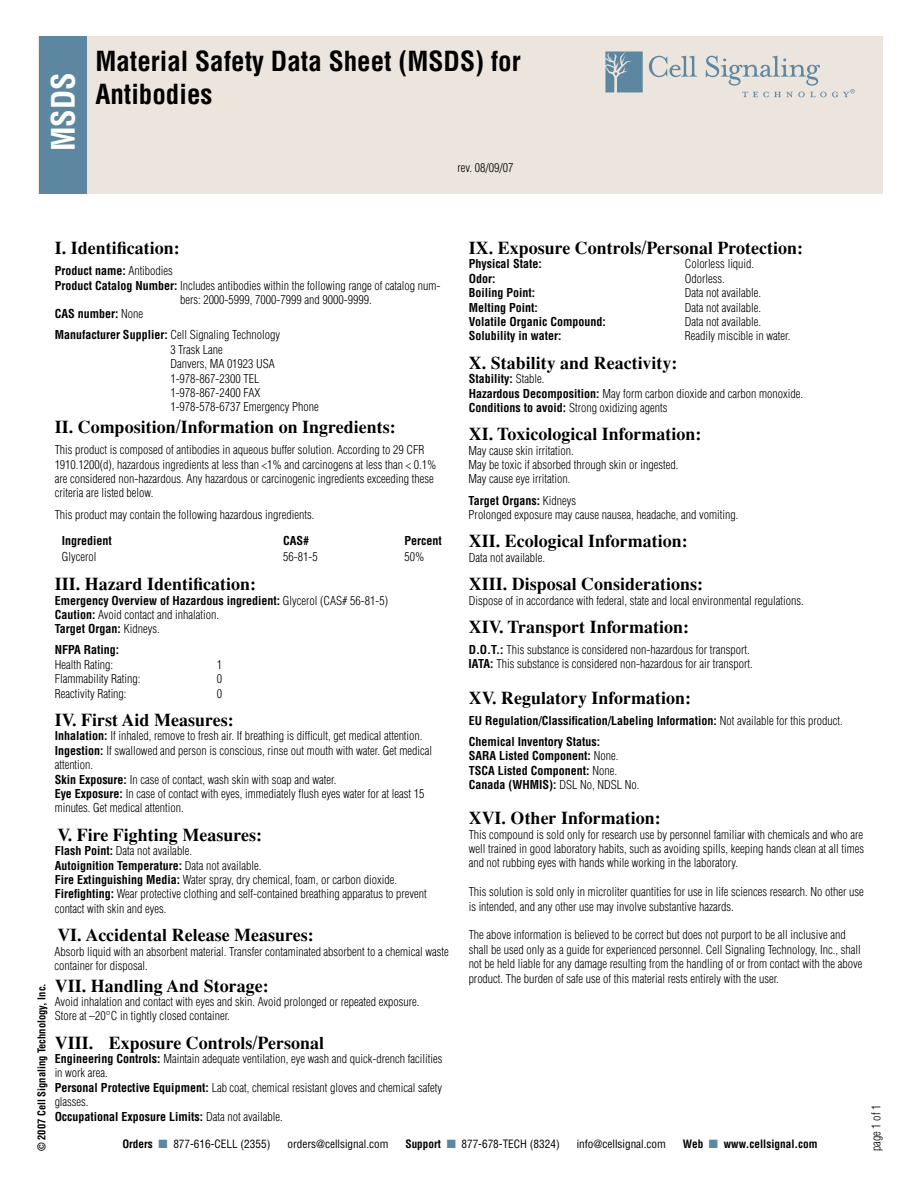
<style>
.page{position:relative;width:918px;height:1188px;background:#fff}
.page>*{position:absolute;margin:0;border:0;box-sizing:border-box;transform-origin:0 0}
.t1{font:700 condensed 31.5px "Helvetica";color:#fff}
.t2{font:700 condensed 27px/32.4px "Helvetica";color:#000}
.t3{font:700 18px "Times";color:#000}
.t4{font:300 condensed 12px/14.4px "Helvetica";color:#000}
.t5{font:700 condensed 12px/14.4px "Helvetica";color:#000}
.t6{font:condensed 11.25px "Helvetica";color:#000}
.t7{font:700 condensed 11.25px "Helvetica";color:#000}
.t8{font:700 condensed 10.5px "Helvetica";color:#000}
.s1{font-weight:700}
.s2{font-weight:300}
</style>
<div class="page">
<div style="left:38px;top:36px;width:845px;height:157px;background:#ebe5dd"></div>
<div style="left:39px;top:36px;width:48px;height:157px;background:#5d87a1"></div>
<svg style="left:605px;top:51px;width:38px;height:41px;background:#7496aa"></svg>
<svg style="left:649px;top:56px;width:48px;height:21px"></svg>
<svg style="left:706px;top:56px;width:149px;height:41px"></svg>
<h1 class="t1" style="left:44px;top:151px;width:80px;rotate:-90deg">MSDS</h1>
<h2 class="t2" style="left:95px;top:45px;width:427px">Material Safety Data Sheet (MSDS) for<br>Antibodies</h2>
<p class="t4" style="left:458px;top:160px;width:57px">rev. 08/09/07</p>
<h3 class="t3" style="left:469px;top:237px;width:336px">IX. Exposure Controls/Personal Protection:</h3>
<p class="t5" style="left:469px;top:257px;width:75px">Physical State:</p>
<p class="t4" style="left:685px;top:257px;width:71px">Colorless liquid.</p>
<p class="t5" style="left:469px;top:271px;width:28px">Odor:</p>
<p class="t4" style="left:685px;top:271px;width:41px">Odorless.</p>
<p class="t5" style="left:469px;top:286px;width:68px">Boiling Point:</p>
<p class="t4" style="left:685px;top:286px;width:78px">Data not available.</p>
<p class="t5" style="left:469px;top:300px;width:71px">Melting Point:</p>
<p class="t4" style="left:685px;top:300px;width:78px">Data not available.</p>
<p class="t5" style="left:469px;top:314px;width:139px">Volatile Organic Compound:</p>
<p class="t4" style="left:685px;top:314px;width:78px">Data not available.</p>
<p class="t5" style="left:469px;top:329px;width:94px">Solubility in water:</p>
<p class="t4" style="left:685px;top:329px;width:107px">Readily miscible in water.</p>
<h3 class="t3" style="left:469px;top:351px;width:210px">X. Stability and Reactivity:</h3>
<p class="t4" style="left:469px;top:371px;width:336px"><span class="s1">Stability:</span> Stable.<br><span class="s1">Hazardous Decomposition:</span> May form carbon dioxide and carbon monoxide.<br><span class="s1">Conditions to avoid:</span> Strong oxidizing agents</p>
<h3 class="t3" style="left:469px;top:423px;width:234px">XI. Toxicological Information:</h3>
<p class="t4" style="left:469px;top:443px;width:211px">May cause skin irritation.<br>May be toxic if absorbed through skin or ingested.<br>May cause eye irritation.</p>
<p class="t4" style="left:469px;top:493px;width:271px"><span class="s1">Target Organs:</span> Kidneys<br>Prolonged exposure may cause nausea, headache, and vomiting.</p>
<h3 class="t3" style="left:469px;top:530px;width:221px">XII. Ecological Information:</h3>
<p class="t4" style="left:469px;top:550px;width:78px">Data not available.</p>
<h3 class="t3" style="left:469px;top:573px;width:236px">XIII. Disposal Considerations:</h3>
<p class="t4" style="left:469px;top:593px;width:337px">Dispose of in accordance with federal, state and local environmental regulations.</p>
<h3 class="t3" style="left:469px;top:615px;width:222px">XIV. Transport Information:</h3>
<p class="t4" style="left:469px;top:642px;width:286px"><span class="s1">D.O.T.:</span> This substance is considered non-hazardous for transport.<br><span class="s1">IATA:</span> This substance is considered non-hazardous for air transport.</p>
<h3 class="t3" style="left:469px;top:686px;width:224px">XV. Regulatory Information:</h3>
<p class="t5" style="left:469px;top:710px;width:376px;line-height:21.1px">EU Regulation/Classification/Labeling Information: <span class="s2">Not available for this product.<br></span>Chemical Inventory Status:</p>
<p class="t5" style="left:469px;top:749px;width:172px">SARA Listed Component: <span class="s2">None.<br></span>TSCA Listed Component: <span class="s2">None.<br></span>Canada (WHMIS): <span class="s2">DSL No, NDSL No.</span></p>
<h3 class="t3" style="left:469px;top:807px;width:194px">XVI. Other Information:</h3>
<p class="t4" style="left:469px;top:827px;width:397px;text-align:justify">This compound is sold only for research use by personnel familiar with chemicals and who are well trained in good laboratory habits, such as avoiding spills, keeping hands clean at all times and not rubbing eyes with hands while working in the laboratory.</p>
<p class="t4" style="left:469px;top:884px;width:397px">This solution is sold only in microliter quantities for use in life sciences research. No other use is intended, and any other use may involve substantive hazards.</p>
<p class="t4" style="left:469px;top:928px;width:395px">The above information is believed to be correct but does not purport to be all inclusive and shall be used only as a guide for experienced personnel. Cell Signaling Technology, Inc., shall not be held liable for any damage resulting from the handling of or from contact with the above product. The burden of safe use of this material rests entirely with the user.</p>
<h3 class="t3" style="left:55px;top:237px;width:127px">I. Identification:</h3>
<p class="t5" style="left:55px;top:263px;width:120px">Product name: <span class="s2">Antibodies</span></p>
<p class="t4" style="left:55px;top:278px;width:387px"><span class="s1">Product Catalog Number:</span> Includes antibodies within the following range of catalog num-</p>
<p class="t4" style="left:180px;top:292px;width:193px">bers: 2000-5999, 7000-7999 and 9000-9999.</p>
<p class="t5" style="left:55px;top:307px;width:90px">CAS number: <span class="s2">None</span></p>
<p class="t4" style="left:170px;top:328px;width:150px;text-indent:-116px"><span class="s1">Manufacturer Supplier:</span> Cell Signaling Technology<br>3 Trask Lane<br>Danvers, MA 01923 USA<br>1-978-867-2300 TEL<br>1-978-867-2400 FAX<br>1-978-578-6737 Emergency Phone</p>
<h3 class="t3" style="left:55px;top:416px;width:343px">II. Composition/Information on Ingredients:</h3>
<p class="t4" style="left:55px;top:443px;width:383px">This product is composed of antibodies in aqueous buffer solution. According to 29 CFR 1910.1200(d), hazardous ingredients at less than &lt;1% and carcinogens at less than &lt; 0.1% are considered non-hazardous. Any hazardous or carcinogenic ingredients exceeding these criteria are listed below.</p>
<p class="t4" style="left:55px;top:507px;width:261px">This product may contain the following hazardous ingredients.</p>
<p class="t5" style="left:62px;top:534px;width:52px">Ingredient</p>
<p class="t5" style="left:283px;top:534px;width:28px">CAS#</p>
<p class="t5" style="left:404px;top:534px;width:39px">Percent</p>
<p class="t4" style="left:62px;top:549px;width:36px">Glycerol</p>
<p class="t4" style="left:283px;top:549px;width:36px">56-81-5</p>
<p class="t4" style="left:404px;top:549px;width:21px">50%</p>
<h3 class="t3" style="left:55px;top:573px;width:203px">III. Hazard Identification:</h3>
<p class="t5" style="left:55px;top:593px;width:335px">Emergency Overview of Hazardous ingredient: <span class="s2">Glycerol (CAS# 56-81-5)<br></span>Caution: <span class="s2">Avoid contact and inhalation.<br></span>Target Organ: <span class="s2">Kidneys.</span></p>
<p class="t5" style="left:55px;top:643px;width:66px">NFPA Rating:</p>
<p class="t4" style="left:55px;top:657px;width:60px">Health Rating:</p>
<p class="t4" style="left:217px;top:657px;width:7px">1</p>
<p class="t4" style="left:55px;top:672px;width:87px">Flammability Rating:</p>
<p class="t4" style="left:217px;top:672px;width:7px">0</p>
<p class="t4" style="left:55px;top:686px;width:73px">Reactivity Rating:</p>
<p class="t4" style="left:217px;top:686px;width:7px">0</p>
<h3 class="t3" style="left:55px;top:709px;width:181px">IV. First Aid Measures:</h3>
<p class="t4" style="left:55px;top:729px;width:379px"><span class="s1">Inhalation:</span> If inhaled, remove to fresh air. If breathing is difficult, get medical attention.<br><span class="s1">Ingestion:</span> If swallowed and person is conscious, rinse out mouth with water. Get medical attention.<br><span class="s1">Skin Exposure:</span> In case of contact, wash skin with soap and water.<br><span class="s1">Eye Exposure:</span> In case of contact with eyes, immediately flush eyes water for at least 15 minutes. Get medical attention.</p>
<h3 class="t3" style="left:57px;top:823px;width:206px">V. Fire Fighting Measures:</h3>
<p class="t4" style="left:55px;top:844px;width:374px"><span class="s1">Flash Point:</span> Data not available.<br><span class="s1">Autoignition Temperature:</span> Data not available.<br><span class="s1">Fire Extinguishing Media:</span> Water spray, dry chemical, foam, or carbon dioxide.<br><span class="s1">Firefighting:</span> Wear protective clothing and self-contained breathing apparatus to prevent contact with skin and eyes.</p>
<h3 class="t3" style="left:57px;top:924px;width:258px">VI. Accidental Release Measures:</h3>
<p class="t4" style="left:55px;top:944px;width:396px">Absorb liquid with an absorbent material. Transfer contaminated absorbent to a chemical waste container for disposal.</p>
<h3 class="t3" style="left:55px;top:974px;width:216px">VII. Handling And Storage:</h3>
<p class="t4" style="left:55px;top:994px;width:366px">Avoid inhalation and contact with eyes and skin. Avoid prolonged or repeated exposure.<br>Store at –20°C in tightly closed container.</p>
<h3 class="t3" style="left:55px;top:1031px;width:271px">VIII. Exposure Controls/Personal</h3>
<p class="t4" style="left:55px;top:1051px;width:389px"><span class="s1">Engineering Controls:</span> Maintain adequate ventilation, eye wash and quick-drench facilities in work area.<br><span class="s1">Personal Protective Equipment:</span> Lab coat, chemical resistant gloves and chemical safety glasses.<br><span class="s1">Occupational Exposure Limits:</span> Data not available.</p>
<p class="t8" style="left:35px;top:1151px;width:170px;rotate:-90deg">© 2007 Cell Signaling Technology, Inc.</p>
<p class="t4" style="left:869px;top:1151px;width:48px;rotate:-90deg">page 1 of 1</p>
<p class="t7" style="left:122px;top:1137px;width:32px">Orders</p>
<p class="t6" style="left:173px;top:1137px;width:99px">877-616-CELL (2355)</p>
<p class="t6" style="left:287px;top:1137px;width:103px">orders@cellsignal.com</p>
<p class="t7" style="left:405px;top:1137px;width:37px">Support</p>
<p class="t6" style="left:461px;top:1137px;width:100px">877-678-TECH (8324)</p>
<p class="t6" style="left:577px;top:1137px;width:91px">info@cellsignal.com</p>
<p class="t7" style="left:683px;top:1137px;width:22px">Web</p>
<p class="t7" style="left:724px;top:1137px;width:95px">www.cellsignal.com</p>
</div>
